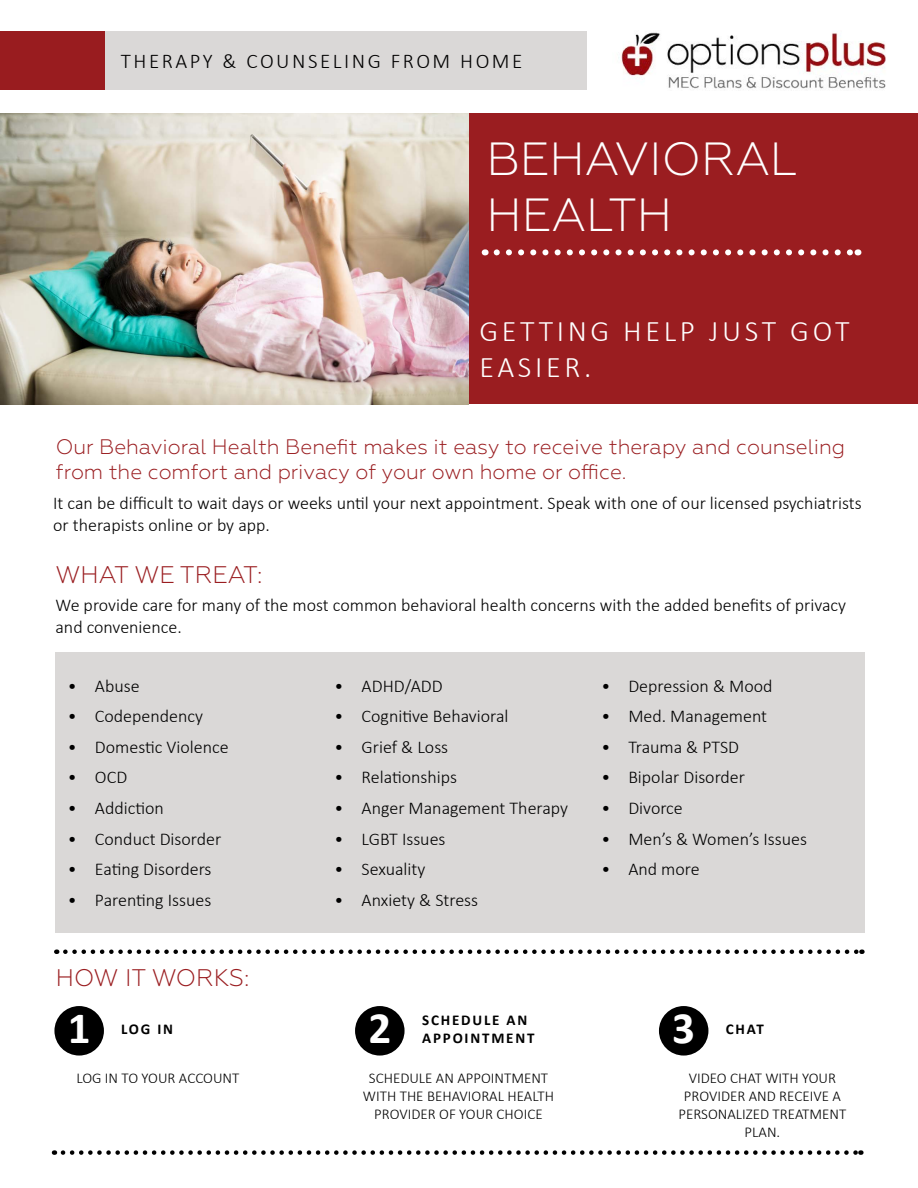
<style>
.page{position:relative;width:918px;height:1188px;background:#fff}
.page>*{position:absolute;margin:0;border:0;box-sizing:border-box;transform-origin:0 0}
.t1{font:300 46.5px/55.8px "Geometria";color:#fff}
.t2{font:700 45px "Calibri";color:#fff}
.t3{font:300 30px/36px "Calibri";letter-spacing:.12em;color:#fff}
.t4{font:300 24px "Geometria";color:#9a1d20}
.t5{font:300 21px/25.2px "Geometria";color:#9a1d20}
.t6{font:300 21px "Calibri";letter-spacing:.12em;color:#000}
.t7{font:300 18px/21.6px "Calibri";color:#000}
.t8{font:300 15px/18px "Calibri";color:#000;text-align:center}
.t9{font:700 15px/18px "Calibri";letter-spacing:.12em;color:#000}
</style>
<div class="page">
<div style="left:56px;top:652px;width:809px;height:281px;background:#dad8d7"></div>
<div style="left:0;top:31px;width:587px;height:59px;background:#dad8d7"></div>
<div style="left:0;top:31px;width:104px;height:59px;background:#991c1f"></div>
<img style="left:618px;top:32px;width:268px;height:58px">
<img style="left:0;top:113px;width:469px;height:291px">
<div style="left:469px;top:113px;width:449px;height:291px;background:#9a1d20"></div>
<svg style="left:497px;top:249px;width:354px;height:6px"></svg>
<svg style="left:65px;top:950px;width:797px;height:4px"></svg>
<div style="left:54px;top:1006px;width:50px;height:50px;background:#000;border-radius:50%"></div>
<div style="left:355px;top:1006px;width:50px;height:50px;background:#000;border-radius:50%"></div>
<div style="left:659px;top:1006px;width:49px;height:50px;background:#000;border-radius:50%"></div>
<svg style="left:63px;top:1150px;width:798px;height:5px"></svg>
<p class="t6" style="left:121px;top:48px;width:403px">THERAPY &amp; COUNSELING FROM HOME</p>
<h1 class="t1" style="left:486px;top:130px;width:313px">BEHAVIORAL<br>HEALTH</h1>
<h3 class="t3" style="left:480px;top:313px;width:371px">GETTING HELP JUST GOT<br>EASIER.</h3>
<p class="t5" style="left:56px;top:434px;width:791px">Our Behavioral Health Benefit makes it easy to receive therapy and counseling from the comfort and privacy of your own home or office.</p>
<p class="t7" style="left:53px;top:492px;width:810px">It can be difficult to wait days or weeks until your next appointment. Speak with one of our licensed psychiatrists or therapists online or by app.</p>
<h3 class="t4" style="left:56px;top:561px;width:208px">WHAT WE TREAT:</h3>
<p class="t7" style="left:56px;top:594px;width:792px">We provide care for many of the most common behavioral health concerns with the added benefits of privacy and convenience.</p>
<p class="t7" style="left:68px;top:675px;width:73px">• Abuse</p>
<p class="t7" style="left:68px;top:705px;width:137px">• Codependency</p>
<p class="t7" style="left:68px;top:736px;width:162px">• Domestic Violence</p>
<p class="t7" style="left:68px;top:767px;width:61px">• OCD</p>
<p class="t7" style="left:68px;top:797px;width:97px">• Addiction</p>
<p class="t7" style="left:68px;top:828px;width:155px">• Conduct Disorder</p>
<p class="t7" style="left:68px;top:858px;width:145px">• Eating Disorders</p>
<p class="t7" style="left:68px;top:889px;width:145px">• Parenting Issues</p>
<p class="t7" style="left:335px;top:675px;width:110px">• ADHD/ADD</p>
<p class="t7" style="left:335px;top:705px;width:175px">• Cognitive Behavioral</p>
<p class="t7" style="left:335px;top:736px;width:115px">• Grief &amp; Loss</p>
<p class="t7" style="left:335px;top:767px;width:124px">• Relationships</p>
<p class="t7" style="left:335px;top:797px;width:235px">• Anger Management Therapy</p>
<p class="t7" style="left:335px;top:828px;width:112px">• LGBT Issues</p>
<p class="t7" style="left:335px;top:858px;width:92px">• Sexuality</p>
<p class="t7" style="left:335px;top:889px;width:145px">• Anxiety &amp; Stress</p>
<p class="t7" style="left:601px;top:675px;width:173px">• Depression &amp; Mood</p>
<p class="t7" style="left:601px;top:705px;width:167px">• Med. Management</p>
<p class="t7" style="left:601px;top:736px;width:139px">• Trauma &amp; PTSD</p>
<p class="t7" style="left:601px;top:767px;width:145px">• Bipolar Disorder</p>
<p class="t7" style="left:601px;top:797px;width:83px">• Divorce</p>
<p class="t7" style="left:601px;top:828px;width:207px">• Men’s &amp; Women’s Issues</p>
<p class="t7" style="left:601px;top:858px;width:100px">• And more</p>
<h3 class="t4" style="left:56px;top:963px;width:195px">HOW IT WORKS:</h3>
<h2 class="t2" style="left:68px;top:996px;width:24px">1</h2>
<p class="t9" style="left:121px;top:1020px;width:54px">LOG IN</p>
<h2 class="t2" style="left:368px;top:996px;width:24px">2</h2>
<p class="t9" style="left:422px;top:1011px;width:114px">SCHEDULE AN<br>APPOINTMENT</p>
<h2 class="t2" style="left:672px;top:996px;width:24px">3</h2>
<p class="t9" style="left:726px;top:1020px;width:40px">CHAT</p>
<p class="t8" style="left:76px;top:1069px;width:164px">LOG IN TO YOUR ACCOUNT</p>
<p class="t8" style="left:363px;top:1069px;width:193px">SCHEDULE AN APPOINTMENT<br>WITH THE BEHAVIORAL HEALTH<br>PROVIDER OF YOUR CHOICE</p>
<p class="t8" style="left:679px;top:1069px;width:169px">VIDEO CHAT WITH YOUR<br>PROVIDER AND RECEIVE A<br>PERSONALIZED TREATMENT<br>PLAN.</p>
</div>
